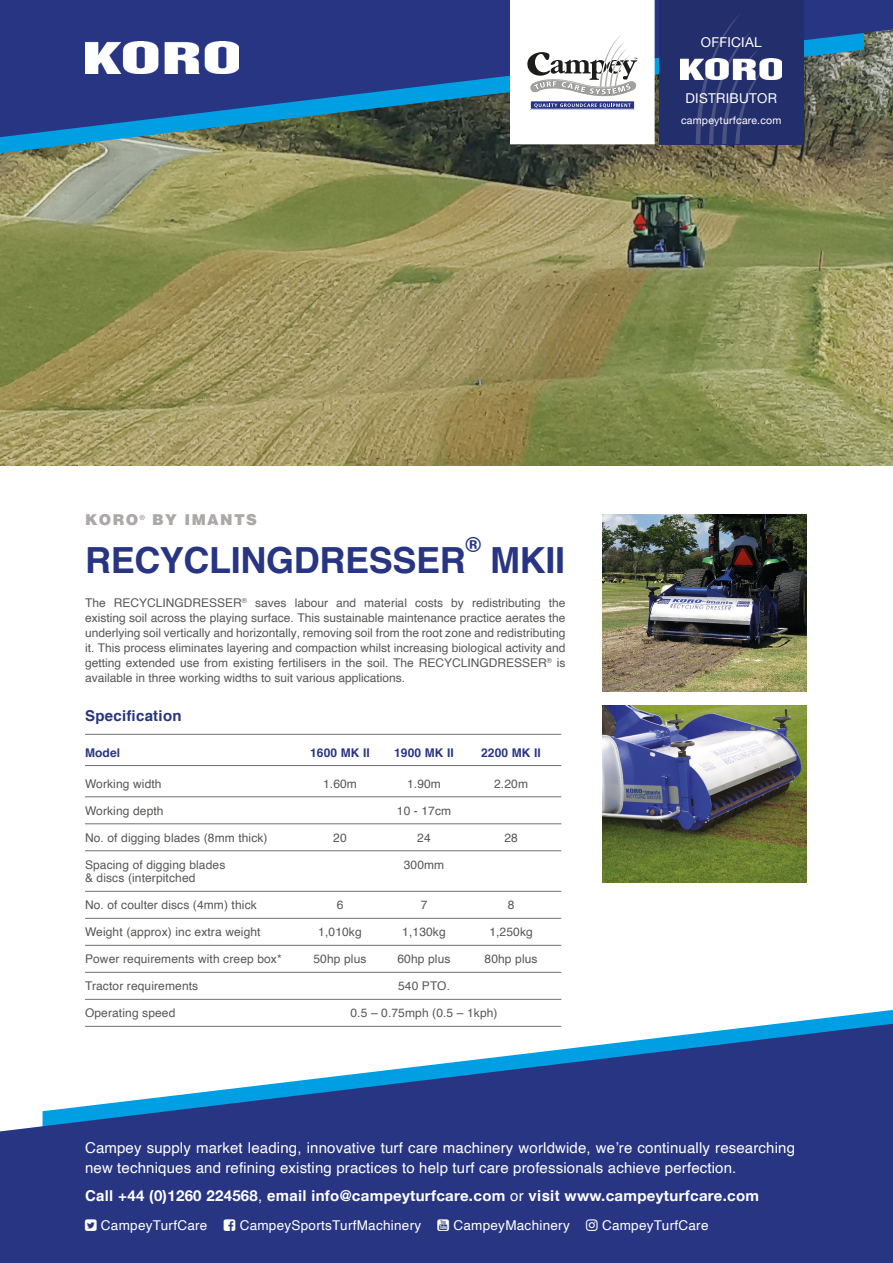
<style>
.page{position:relative;width:893px;height:1263px;background:#fff}
.page>*{position:absolute;margin:0;border:0;box-sizing:border-box;transform-origin:0 0}
.t1{font:700 36px "Helvetica";letter-spacing:-.01em;color:#283583}
.t2{font:700 21px "Helvetica";color:#283583}
.t3{font:15px/19.5px "Helvetica";letter-spacing:.01em;color:#fff}
.t4{font:700 15px "Helvetica Neue";letter-spacing:.02em;color:#fff}
.t5{font:900 15px "Helvetica";letter-spacing:.09em;color:#aba8a7}
.copy{font:700 15px "Helvetica";letter-spacing:.02em;color:#283583}
.t6{font:13.5px "Helvetica";letter-spacing:.02em;color:#fff}
.t7{font:13.5px "Helvetica Neue";letter-spacing:.02em;color:#fff}
.t8{font:12px/15px "Helvetica";letter-spacing:.01em;color:#575756;text-align:justify}
.t9{font:700 12px "Helvetica";letter-spacing:.01em;color:#283583}
.t10{font:10.5px "Helvetica Neue";letter-spacing:.02em;color:#fff}
.s1{font-family:"Helvetica"}
.s2{font-family:"Helvetica";font-weight:400}
</style>
<div class="page">
<img style="left:0;top:137px;width:893px;height:328px">
<svg style="left:775px;top:1010px;width:118px;height:14px"></svg>
<svg style="left:0;top:1024px;width:893px;height:239px;fill:#283583"></svg>
<hr style="left:85px;top:734px;width:476px;height:1px;background:#70706f">
<hr style="left:85px;top:765px;width:476px;height:1px;background:#70706f">
<hr style="left:85px;top:796px;width:476px;height:1px;background:#70706f">
<hr style="left:85px;top:823px;width:476px;height:1px;background:#70706f">
<hr style="left:85px;top:850px;width:476px;height:1px;background:#70706f">
<hr style="left:85px;top:891px;width:476px;height:1px;background:#70706f">
<hr style="left:85px;top:918px;width:476px;height:1px;background:#70706f">
<hr style="left:85px;top:945px;width:476px;height:1px;background:#70706f">
<hr style="left:85px;top:972px;width:476px;height:1px;background:#70706f">
<hr style="left:85px;top:999px;width:476px;height:1px;background:#70706f">
<hr style="left:85px;top:1026px;width:476px;height:1px;background:#70706f">
<img style="left:603px;top:514px;width:204px;height:178px">
<img style="left:603px;top:706px;width:204px;height:177px">
<img style="left:0;top:137px;width:864px;height:16px">
<svg style="left:0;top:0;width:893px;height:137px;background:#2e4880"></svg>
<div style="left:510px;top:0;width:144px;height:144px;background:#fff"></div>
<div style="left:530px;top:101px;width:105px;height:8px;background:#283583"></div>
<svg style="left:534px;top:103px;width:97px;height:5px"></svg>
<svg style="left:527px;top:35px;width:110px;height:61px"></svg>
<div style="left:659px;top:0;width:144px;height:144px;background:#232e6c"></div>
<svg style="left:696px;top:14px;width:61px;height:130px"></svg>
<img style="left:680px;top:58px;width:102px;height:22px">
<img style="left:85px;top:41px;width:154px;height:32px">
<svg style="left:85px;top:1219px;width:12px;height:11px"></svg>
<svg style="left:224px;top:1219px;width:11px;height:11px"></svg>
<svg style="left:438px;top:1219px;width:11px;height:11px"></svg>
<svg style="left:586px;top:1219px;width:12px;height:11px"></svg>
<p class="t7" style="left:701px;top:32px;width:62px">OFFICIAL</p>
<p class="t7" style="left:685px;top:89px;width:93px">DISTRIBUTOR</p>
<p class="t10" style="left:681px;top:113px;width:102px">campeyturfcare.com</p>
<p class="t5" style="left:85px;top:510px;width:174px">KORO<sup>®</sup> BY IMANTS</p>
<p class="t1" style="left:85px;top:527px;width:382px">RECYCLINGDRESSER</p>
<p class="t2" style="left:465px;top:525px;width:17px">®</p>
<p class="t1" style="left:490px;top:527px;width:76px">MKII</p>
<p class="t8" style="left:85px;top:596px;width:482px">The RECYCLINGDRESSER<sup>®</sup> saves labour and material costs by redistributing the existing soil across the playing surface. This sustainable maintenance practice aerates the underlying soil vertically and horizontally, removing soil from the root zone and redistributing it. This process eliminates layering and compaction whilst increasing biological activity and getting extended use from existing fertilisers in the soil. The RECYCLINGDRESSER<sup>®</sup> is available in three working widths to suit various applications.</p>
<p class="copy" style="left:85px;top:702px;width:98px">Specification</p>
<p class="t9" style="left:85px;top:742px;width:37px">Model</p>
<p class="t9" style="left:310px;top:742px;width:61px">1600 MK II</p>
<p class="t9" style="left:394px;top:742px;width:61px">1900 MK II</p>
<p class="t9" style="left:481px;top:742px;width:61px">2200 MK II</p>
<p class="t8" style="left:85px;top:776px;width:78px">Working width</p>
<p class="t8" style="left:323px;top:776px;width:35px">1.60m</p>
<p class="t8" style="left:407px;top:776px;width:35px">1.90m</p>
<p class="t8" style="left:494px;top:776px;width:35px">2.20m</p>
<p class="t8" style="left:85px;top:803px;width:80px">Working depth</p>
<p class="t8" style="left:397px;top:803px;width:56px">10 - 17cm</p>
<p class="t8" style="left:85px;top:830px;width:184px">No. of digging blades (8mm thick)</p>
<p class="t8" style="left:333px;top:830px;width:15px">20</p>
<p class="t8" style="left:417px;top:830px;width:15px">24</p>
<p class="t8" style="left:504px;top:830px;width:15px">28</p>
<p class="t8" style="left:85px;top:857px;width:142px">Spacing of digging blades</p>
<p class="t8" style="left:404px;top:857px;width:42px">300mm</p>
<p class="t8" style="left:85px;top:871px;width:112px">&amp; discs (interpitched</p>
<p class="t8" style="left:85px;top:898px;width:173px">No. of coulter discs (4mm) thick</p>
<p class="t8" style="left:337px;top:898px;width:8px">6</p>
<p class="t8" style="left:421px;top:898px;width:8px">7</p>
<p class="t8" style="left:508px;top:898px;width:8px">8</p>
<p class="t8" style="left:85px;top:925px;width:177px">Weight (approx) inc extra weight</p>
<p class="t8" style="left:318px;top:925px;width:45px">1,010kg</p>
<p class="t8" style="left:402px;top:925px;width:45px">1,130kg</p>
<p class="t8" style="left:489px;top:925px;width:45px">1,250kg</p>
<p class="t8" style="left:85px;top:952px;width:198px">Power requirements with creep box*</p>
<p class="t8" style="left:313px;top:952px;width:54px">50hp plus</p>
<p class="t8" style="left:397px;top:952px;width:54px">60hp plus</p>
<p class="t8" style="left:485px;top:952px;width:54px">80hp plus</p>
<p class="t8" style="left:85px;top:979px;width:115px">Tractor requirements</p>
<p class="t8" style="left:398px;top:979px;width:53px">540 PTO.</p>
<p class="t8" style="left:85px;top:1006px;width:92px">Operating speed</p>
<p class="t8" style="left:350px;top:1006px;width:149px">0.5 – 0.75mph (0.5 – 1kph)</p>
<p class="t3" style="left:85px;top:1138px;width:711px">Campey supply market leading, innovative turf care machinery worldwide, we’re continually researching new techniques and refining existing practices to help turf care professionals achieve perfection.</p>
<p class="t4" style="left:85px;top:1184px;width:676px"><span class="s1">Call</span> +44 (0)1260 224568<span class="s2">,</span> <span class="s1">email</span> info@campeyturfcare.com <span class="s2">or</span> <span class="s1">visit</span> www.campeyturfcare.com</p>
<p class="t6" style="left:101px;top:1214px;width:108px">CampeyTurfCare</p>
<p class="t6" style="left:240px;top:1214px;width:183px">CampeySportsTurfMachinery</p>
<p class="t6" style="left:453px;top:1214px;width:118px">CampeyMachinery</p>
<p class="t6" style="left:602px;top:1214px;width:108px">CampeyTurfCare</p>
</div>
